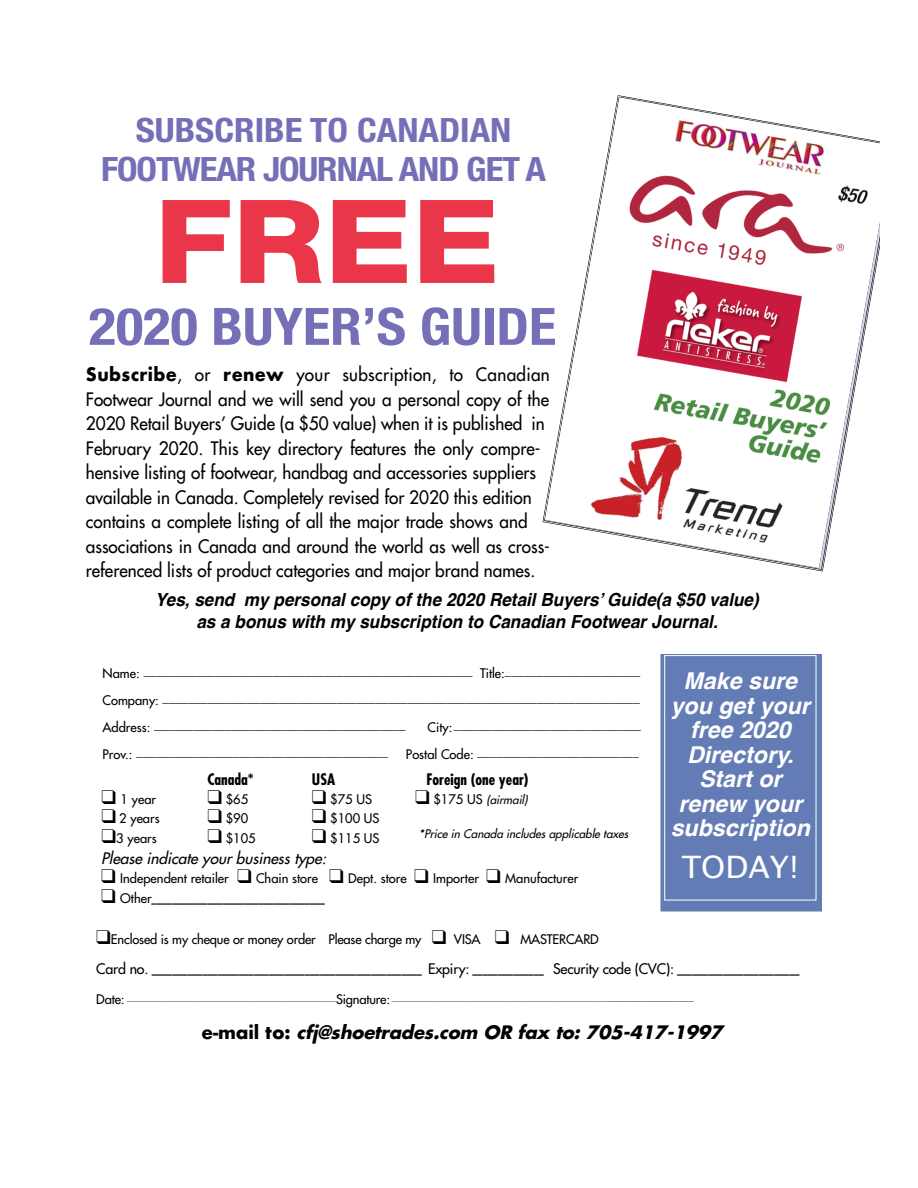
<style>
.page{position:relative;width:918px;height:1188px;background:#fff}
.page>*{position:absolute;margin:0;border:0;box-sizing:border-box;transform-origin:0 0}
.t1{font:800 116.1px "Helvetica Neue";color:#ea3649;scale:1.1 1}
.t2{font:700 condensed 51.6px "Helvetica Neue";color:#746fb7;scale:1.1 1}
.t3{font:700 condensed 33.6px/38.7px "Helvetica Neue";letter-spacing:-.03em;color:#746fb7;text-align:center;scale:1.1 1}
.t4{font:30.9px "Lucida Grande";color:#fff}
.t5{font:italic 700 23.25px/24.5px "Helvetica";color:#fff;text-align:center}
.t6{font:18px/24.5px "Futura";color:#000;scale:.95 1}
.t7{font:italic 700 18px/21.9px "Helvetica";color:#000;text-align:center;scale:.95 1}
.t8{font:italic 700 18px "Futura";letter-spacing:-.005em;color:#000}
.t9{font:italic 15.45px "Futura";color:#000}
.t10{font:700 condensed 15.45px "Futura";color:#000}
.t11{font:300 12.9px/27.2px "Helvetica Neue";color:#000;text-align:justify}
.t12{font:12.9px "Futura";color:#000}
.t13{font:italic 11.55px "Futura";color:#000}
.t14{font:700 9px "Futura";color:#000}
.t15{font:300 7.8px "Helvetica Neue";color:#000}
.s1{font-weight:700}
.s2{font-family:"Futura";font-weight:400}
.s3{font-style:normal;font-size:12.9px}
.s4{font-weight:400;font-size:12.9px}
.s5{font-weight:400;font-size:14.25px}
.s6{font-family:"Futura";font-weight:400;font-size:12.9px}
.s7{font-style:normal}
</style>
<div class="page">
<div style="left:661px;top:654px;width:161px;height:257px;background:#637cb6"></div>
<div style="left:664px;top:655px;width:152px;height:245px;border:1px solid #fff"></div>
<svg style="left:543px;top:95px;width:337px;height:476px"></svg>
<h3 class="t3" style="left:101px;top:114px;width:406px">SUBSCRIBE TO CANADIAN<br>FOOTWEAR JOURNAL AND GET A</h3>
<h1 class="t1" style="left:154px;top:200px;width:315px">FREE</h1>
<h2 class="t2" style="left:89px;top:308px;width:427px">2020 BUYER’S GUIDE</h2>
<p class="t6" style="left:86px;top:364px;width:490px"><span class="s1">Subscribe</span>, or <span class="s1">renew</span> your subscription, to Canadian Footwear Journal and we will send you a personal copy of the 2020 Retail Buyers’ Guide (a $50 value) when it is published in February 2020. This key directory features the only compre&shy;hensive listing of footwear, handbag and accessories suppliers available in Canada. Completely revised for 2020 this edition contains a complete listing of all the major trade shows and associations in Canada and around the world as well as cross&shy;referenced lists of product categories and major brand names.</p>
<p class="t7" style="left:155px;top:590px;width:637px">Yes, send my personal copy of the 2020 Retail Buyers’ Guide(a $50 value) as a bonus with my subscription to Canadian Footwear Journal.</p>
<p class="t11" style="left:103px;top:657px;width:539px"><span class="s2">Name:</span> ___________________________________________________ <span class="s2">Title:</span>_____________________ <span class="s2">Company:</span> __________________________________________________________________________ <span class="s2">Address:</span> _______________________________________</p>
<p class="t5" style="left:671px;top:671px;width:141px">Make sure you get your free 2020<br>Directory.<br>Start or renew your subscription</p>
<h3 class="t4" style="left:682px;top:848px;width:119px">TODAY!</h3>
<p class="t11" style="left:428px;top:711px;width:215px"><span class="s2">City:</span>_____________________________</p>
<p class="t11" style="left:103px;top:738px;width:287px"><span class="s2">Prov.:</span> _______________________________________</p>
<p class="t11" style="left:406px;top:738px;width:234px"><span class="s2">Postal Code:</span> _________________________</p>
<p class="t10" style="left:207px;top:772px;width:48px">Canada*</p>
<p class="t10" style="left:312px;top:772px;width:25px">USA</p>
<p class="t10" style="left:426px;top:772px;width:104px">Foreign (one year)</p>
<p class="t12" style="left:102px;top:793px;width:56px">❑ 1 year</p>
<p class="t12" style="left:207px;top:793px;width:42px">❑ $65</p>
<p class="t12" style="left:312px;top:793px;width:62px">❑ $75 US</p>
<p class="t13" style="left:415px;top:794px;width:114px">❑ <span class="s3">$175 US</span> (airmail)</p>
<p class="t12" style="left:102px;top:812px;width:59px">❑ 2 years</p>
<p class="t12" style="left:207px;top:812px;width:42px">❑ $90</p>
<p class="t12" style="left:312px;top:812px;width:69px">❑ $100 US</p>
<p class="t12" style="left:102px;top:831px;width:57px">❑3 years</p>
<p class="t12" style="left:207px;top:831px;width:50px">❑ $105</p>
<p class="t12" style="left:312px;top:831px;width:69px">❑ $115 US</p>
<p class="t13" style="left:419px;top:828px;width:211px">*Price in Canada includes applicable taxes</p>
<p class="t9" style="left:101px;top:851px;width:226px">Please indicate your business type:</p>
<p class="t12" style="left:101px;top:872px;width:479px">❑ Independent retailer ❑ Chain store ❑ Dept. store ❑ Importer ❑ Manufacturer</p>
<p class="t14" style="left:101px;top:893px;width:225px">❑ <span class="s4">Other</span>__________________________________</p>
<p class="t12" style="left:96px;top:933px;width:504px">❑Enclosed is my cheque or money order Please charge my ❑ VISA ❑ MASTERCARD</p>
<p class="t14" style="left:96px;top:965px;width:705px"><span class="s5">Card no.</span> _____________________________________________________ <span class="s5">Expiry:</span> ______________ <span class="s5">Security code (CVC):</span> ________________________</p>
<p class="t15" style="left:96px;top:994px;width:599px"><span class="s6">Date:</span> ______________________________________________________<span class="s6">Signature:</span> ________________________________________________________<span class="s2">______________________</span></p>
<p class="t8" style="left:201px;top:1024px;width:523px"><span class="s7">e-mail to:</span> cfj@shoetrades.com OR fax to: 705-417-1997</p>
</div>
